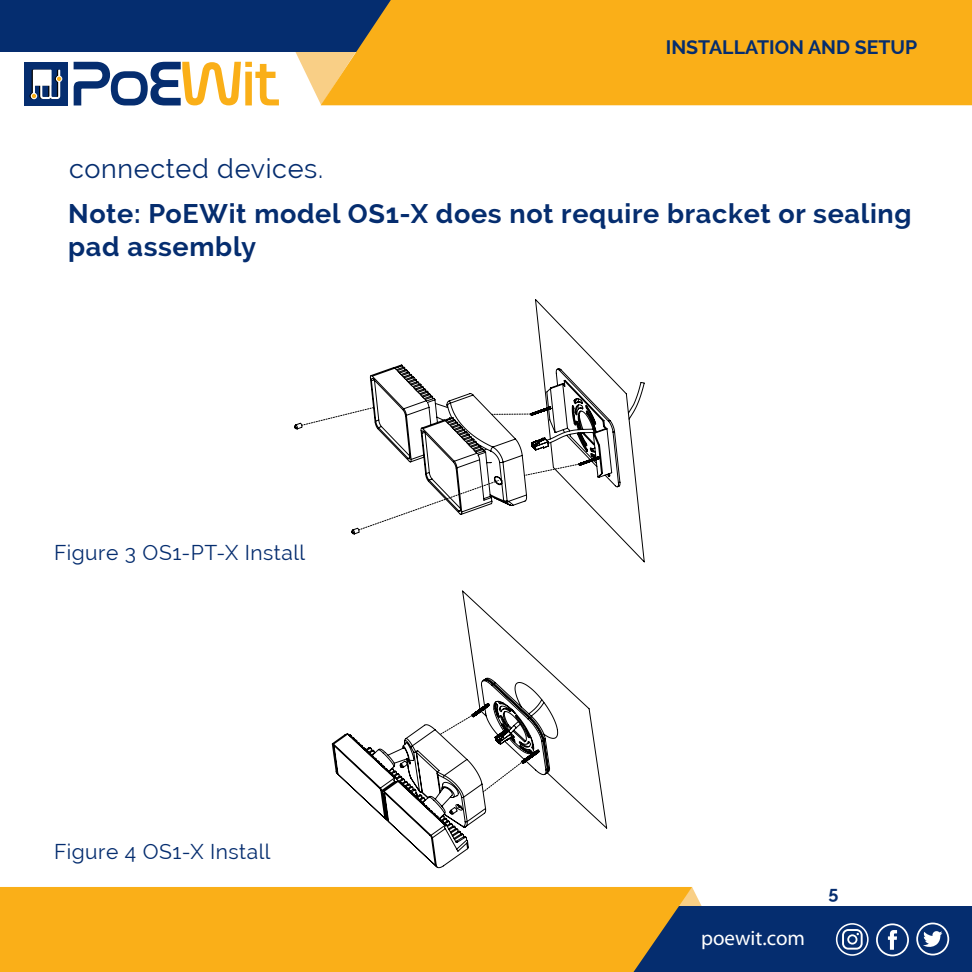
<style>
.page{position:relative;width:972px;height:972px;background:#fff}
.page>*{position:absolute;margin:0;border:0;box-sizing:border-box;transform-origin:0 0}
.Paragraph{font:700 27px/45px "Raleway";letter-spacing:.025em;color:#052d6f}
.Paragraph-2{font:21px "Raleway";letter-spacing:.025em;color:#052d6f}
.t1{font:21px "Myriad Pro";color:#fff}
.t2{font:700 19.5px "Raleway";color:#052d6f}
.t3{font:700 18px "Raleway";color:#052d6f}
.s1{font-weight:400}
</style>
<div class="page">
<svg style="left:295px;top:52px;width:26px;height:53px"></svg>
<div style="left:0;top:0;width:972px;height:52px;background:#052d6f"></div>
<div style="left:321px;top:0;width:651px;height:105px;background:#faaf18"></div>
<svg style="left:692px;top:887px;width:11px;height:20px"></svg>
<div style="left:9px;top:907px;width:963px;height:65px;background:#052d6f"></div>
<div style="left:0;top:887px;width:692px;height:85px;background:#faaf18"></div>
<svg style="left:916px;top:923px;width:33px;height:32px"></svg>
<svg style="left:876px;top:923px;width:33px;height:33px"></svg>
<svg style="left:836px;top:923px;width:33px;height:33px"></svg>
<div style="left:24px;top:62px;width:44px;height:43px;background:#052d6f"></div>
<svg style="left:74px;top:62px;width:205px;height:43px"></svg>
<svg style="left:30px;top:70px;width:32px;height:29px"></svg>
<svg style="left:332px;top:591px;width:275px;height:277px"></svg>
<svg style="left:483px;top:762px;width:39px;height:30px"></svg>
<svg style="left:439px;top:715px;width:33px;height:20px"></svg>
<svg style="left:456px;top:806px;width:6px;height:3px"></svg>
<svg style="left:406px;top:760px;width:4px;height:3px"></svg>
<svg style="left:294px;top:299px;width:351px;height:263px"></svg>
<svg style="left:524px;top:464px;width:55px;height:12px"></svg>
<svg style="left:492px;top:414px;width:39px;height:1px"></svg>
<svg style="left:358px;top:480px;width:141px;height:50px"></svg>
<svg style="left:301px;top:407px;width:73px;height:19px"></svg>
<p class="t2" style="left:666px;top:36px;width:253px">INSTALLATION AND SETUP</p>
<p class="Paragraph" style="left:68px;top:147px;width:845px"><span class="s1">connected devices.<br></span>Note: PoEWit model OS1-X does not require bracket or sealing</p>
<p class="Paragraph" style="left:68px;top:225px;width:190px">pad assembly</p>
<p class="Paragraph-2" style="left:54px;top:540px;width:253px">Figure 3 OS1-PT-X Install</p>
<p class="Paragraph-2" style="left:54px;top:839px;width:218px">Figure 4 OS1-X Install</p>
<p class="t1" style="left:701px;top:925px;width:105px">poewit.com</p>
<p class="t3" style="left:828px;top:882px;width:11px">5</p>
</div>
